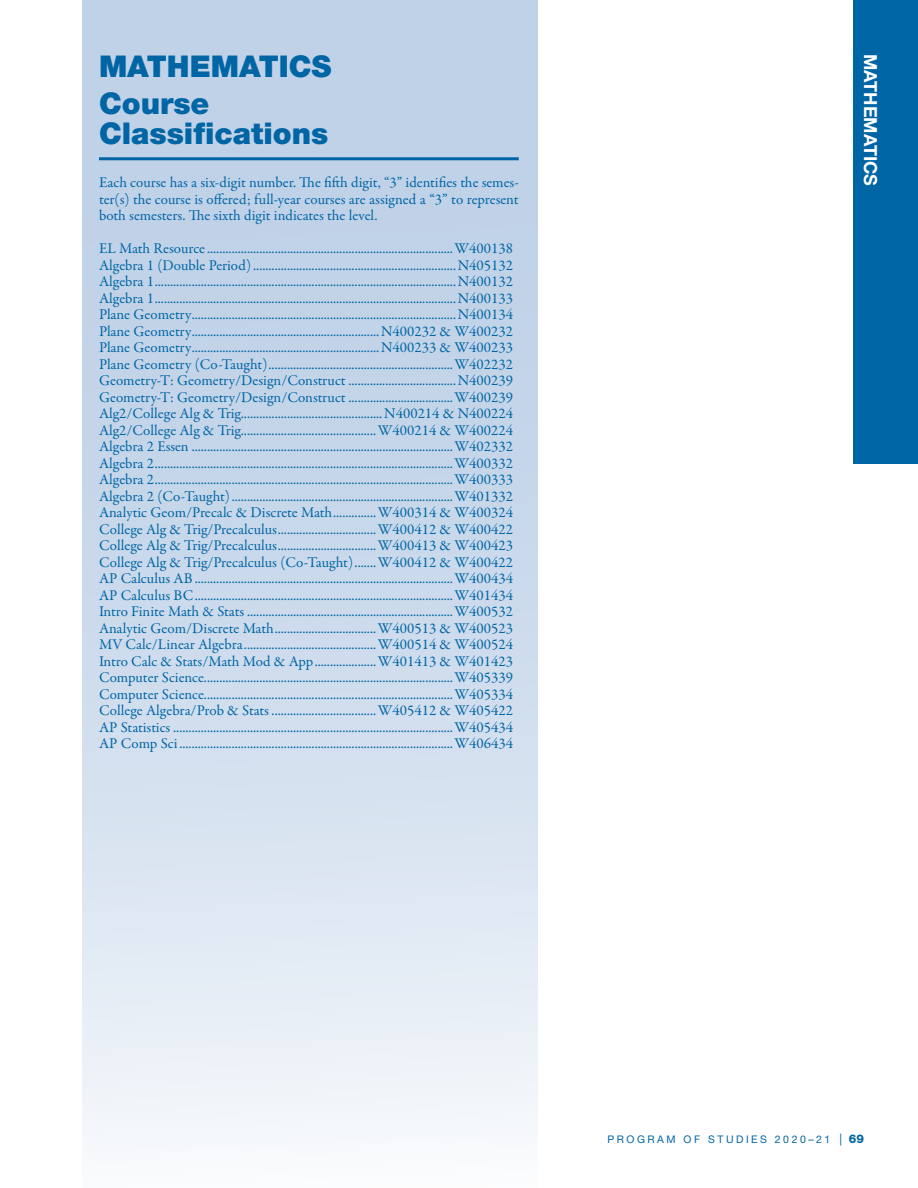
<style>
.page{position:relative;width:918px;height:1188px;background:#fff}
.page>*{position:absolute;margin:0;border:0;box-sizing:border-box;transform-origin:0 0}
.Course_Classificatio{font:900 30px/30px "Helvetica Neue";color:#0065a4}
.t1{font:700 18px "Helvetica Neue";color:#fff}
.Course_Classificatio-2{font:15px/16.5px "Garamond Premr Pro";color:#0065a4;text-align:justify}
.t2{font:10.5px "Helvetica Neue";letter-spacing:.24em;color:#0065a4}
.s1{font-size:12px}
.s2{font-weight:800;font-size:12px}
</style>
<div class="page">
<div style="left:853px;top:0;width:65px;height:464px;background:#0065a4"></div>
<div style="left:82px;top:0;width:455px;height:1188px;background:linear-gradient(to bottom,#b4cae4,#eef3f8)"></div>
<hr style="left:99px;top:157px;width:420px;height:3px;background:#0065a4">
<p class="Course_Classificatio" style="left:99px;top:51px;width:234px">MATHEMATICS</p>
<p class="Course_Classificatio" style="left:99px;top:88px;width:231px">Course<br>Classifications</p>
<p class="Course_Classificatio-2" style="left:99px;top:175px;width:421px">Each course has a six-digit number. The fifth digit, “3” identifies the semes&shy;ter(s) the course is offered; full-year courses are assigned a “3” to represent both semesters. The sixth digit indicates the level.</p>
<p class="Course_Classificatio-2" style="left:99px;top:241px;width:416px">EL Math Resource................................................................................W400138</p>
<p class="Course_Classificatio-2" style="left:99px;top:257px;width:416px">Algebra 1 (Double Period)..................................................................N405132</p>
<p class="Course_Classificatio-2" style="left:99px;top:274px;width:416px">Algebra 1..................................................................................................N400132</p>
<p class="Course_Classificatio-2" style="left:99px;top:290px;width:416px">Algebra 1..................................................................................................N400133</p>
<p class="Course_Classificatio-2" style="left:99px;top:307px;width:416px">Plane Geometry......................................................................................N400134</p>
<p class="Course_Classificatio-2" style="left:99px;top:323px;width:416px">Plane Geometry.............................................................N400232 &amp; W400232</p>
<p class="Course_Classificatio-2" style="left:99px;top:340px;width:416px">Plane Geometry.............................................................N400233 &amp; W400233</p>
<p class="Course_Classificatio-2" style="left:99px;top:356px;width:416px">Plane Geometry (Co-Taught)............................................................W402232</p>
<p class="Course_Classificatio-2" style="left:99px;top:373px;width:416px">Geometry-T: Geometry/Design/Construct ...................................N400239</p>
<p class="Course_Classificatio-2" style="left:99px;top:389px;width:416px">Geometry-T: Geometry/Design/Construct ..................................W400239</p>
<p class="Course_Classificatio-2" style="left:99px;top:406px;width:416px">Alg2/College Alg &amp; Trig..............................................N400214 &amp; N400224</p>
<p class="Course_Classificatio-2" style="left:99px;top:422px;width:416px">Alg2/College Alg &amp; Trig............................................W400214 &amp; W400224</p>
<p class="Course_Classificatio-2" style="left:99px;top:439px;width:416px">Algebra 2 Essen .....................................................................................W402332</p>
<p class="Course_Classificatio-2" style="left:99px;top:455px;width:416px">Algebra 2.................................................................................................W400332</p>
<p class="Course_Classificatio-2" style="left:99px;top:472px;width:416px">Algebra 2.................................................................................................W400333</p>
<p class="Course_Classificatio-2" style="left:99px;top:488px;width:416px">Algebra 2 (Co-Taught)........................................................................W401332</p>
<p class="Course_Classificatio-2" style="left:99px;top:505px;width:416px">Analytic Geom/Precalc &amp; Discrete Math..............W400314 &amp; W400324</p>
<p class="Course_Classificatio-2" style="left:99px;top:521px;width:416px">College Alg &amp; Trig/Precalculus................................W400412 &amp; W400422</p>
<p class="Course_Classificatio-2" style="left:99px;top:538px;width:416px">College Alg &amp; Trig/Precalculus................................W400413 &amp; W400423</p>
<p class="Course_Classificatio-2" style="left:99px;top:554px;width:416px">College Alg &amp; Trig/Precalculus (Co-Taught).......W400412 &amp; W400422</p>
<p class="Course_Classificatio-2" style="left:99px;top:571px;width:416px">AP Calculus AB....................................................................................W400434</p>
<p class="Course_Classificatio-2" style="left:99px;top:587px;width:416px">AP Calculus BC....................................................................................W401434</p>
<p class="Course_Classificatio-2" style="left:99px;top:604px;width:416px">Intro Finite Math &amp; Stats ...................................................................W400532</p>
<p class="Course_Classificatio-2" style="left:99px;top:620px;width:416px">Analytic Geom/Discrete Math.................................W400513 &amp; W400523</p>
<p class="Course_Classificatio-2" style="left:99px;top:637px;width:416px">MV Calc/Linear Algebra...........................................W400514 &amp; W400524</p>
<p class="Course_Classificatio-2" style="left:99px;top:653px;width:416px">Intro Calc &amp; Stats/Math Mod &amp; App....................W401413 &amp; W401423</p>
<p class="Course_Classificatio-2" style="left:99px;top:670px;width:416px">Computer Science.................................................................................W405339</p>
<p class="Course_Classificatio-2" style="left:99px;top:686px;width:416px">Computer Science.................................................................................W405334</p>
<p class="Course_Classificatio-2" style="left:99px;top:703px;width:416px">College Algebra/Prob &amp; Stats ..................................W405412 &amp; W405422</p>
<p class="Course_Classificatio-2" style="left:99px;top:719px;width:416px">AP Statistics ...........................................................................................W405434</p>
<p class="Course_Classificatio-2" style="left:99px;top:736px;width:416px">AP Comp Sci.........................................................................................W406434</p>
<p class="t1" style="left:882px;top:54px;width:120px;rotate:90deg">APPLI D ART</p>
<p class="t1" style="left:882px;top:54px;width:133px;rotate:90deg">MATHEMATICS</p>
<p class="t2" style="left:607px;top:1133px;width:258px">PROGRAM OF STUDIES 2020–21 <span class="s1">|</span> <span class="s2">69</span></p>
</div>
